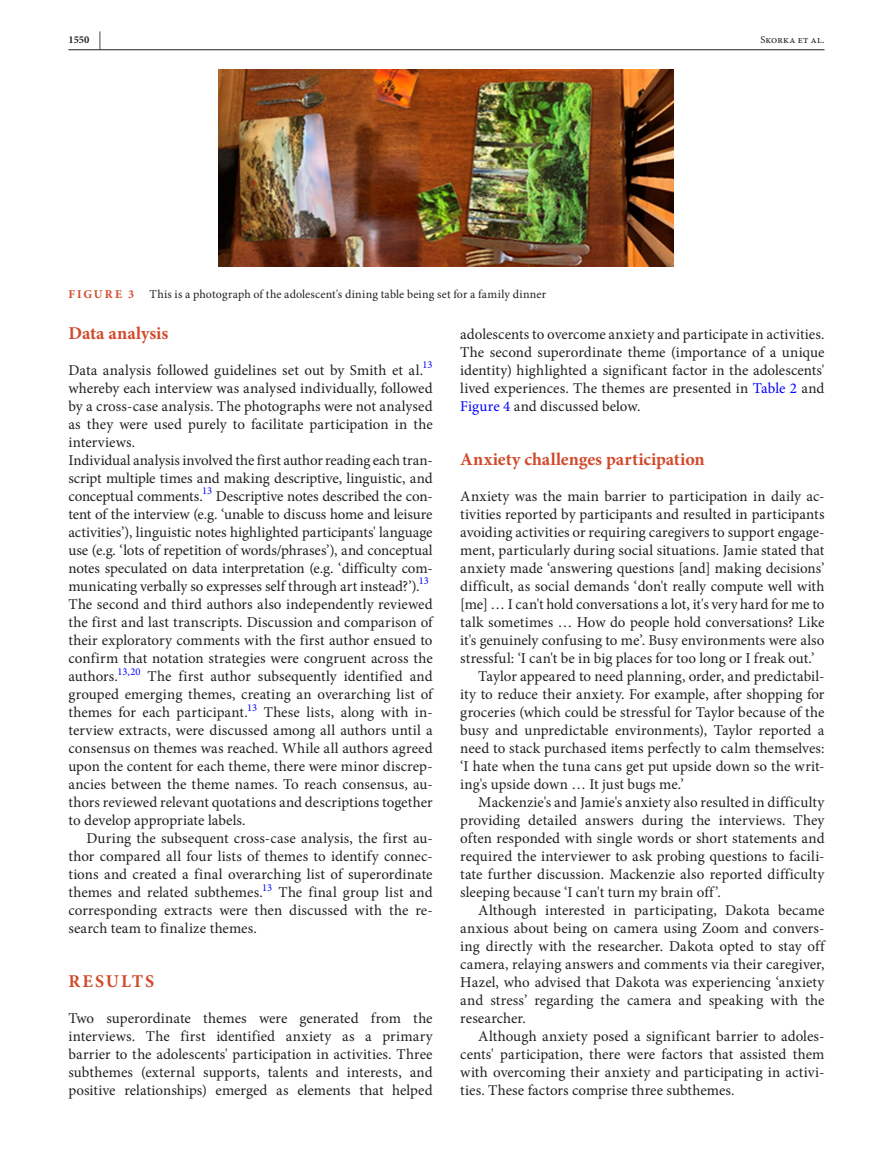
<style>
.page{position:relative;width:893px;height:1174px;background:#fff}
.page>*{position:absolute;margin:0;border:0;box-sizing:border-box;transform-origin:0 0}
.t1{font:700 18px "Minion Pro";color:#d04a2b}
.t2{font:700 18px "Minion Pro";letter-spacing:.11em;color:#d04a2b}
.t3{font:15px/18px "Minion Pro";color:#231f20;text-align:justify}
.t4{font:12px "Minion Pro";letter-spacing:.015em;color:#231f20}
.t5{font:700 12px "Minion Pro";letter-spacing:.17em;color:#d04a2b}
.t6{font:10.5px "Minion Pro";letter-spacing:-.005em;color:#00f}
.t7{font:10.5px "Minion Pro";letter-spacing:.01em;color:#231f20}
.t8{font:700 10.5px "Minion Pro";color:#231f20}
.s1{font-size:18px}
.s2{color:#00f}
</style>
<div class="page">
<hr style="left:68px;top:49px;width:756px;height:1px;background:#231f20">
<img style="left:219px;top:69px;width:455px;height:197px">
<p class="t8" style="left:68px;top:32px;width:34px">1550 <span class="s1">|</span></p>
<p class="t7" style="left:760px;top:32px;width:66px">Skorka et al.</p>
<p class="t5" style="left:69px;top:285px;width:67px">FIGURE 3</p>
<p class="t4" style="left:150px;top:286px;width:398px">This is a photograph of the adolescent's dining table being set for a family dinner</p>
<p class="t1" style="left:68px;top:321px;width:101px">Data analysis</p>
<p class="t3" style="left:68px;top:361px;width:356px">Data analysis followed guidelines set out by Smith et al.</p>
<p class="t6" style="left:423px;top:358px;width:12px">13</p>
<p class="t3" style="left:68px;top:379px;width:366px;text-align:left">whereby each interview was analysed individually, followed by a cross-case analysis. The photographs were not analysed as they were used purely to facilitate participation in the interviews.<br>Individual analysis involved the first author reading each tran&shy;script multiple times and making descriptive, linguistic, and conceptual comments.</p>
<p class="t6" style="left:202px;top:484px;width:11px">13</p>
<p class="t3" style="left:68px;top:487px;width:366px;text-indent:147px">Descriptive notes described the con&shy;tent of the interview (e.g. ‘unable to discuss home and leisure activities’), linguistic notes highlighted participants' language use (e.g. ‘lots of repetition of words/phrases’), and conceptual notes speculated on data interpretation (e.g. ‘difficulty com&shy;municating verbally so expresses self through art instead?’).</p>
<p class="t6" style="left:419px;top:574px;width:11px">13</p>
<p class="t3" style="left:68px;top:595px;width:366px">The second and third authors also independently reviewed the first and last transcripts. Discussion and comparison of their exploratory comments with the first author ensued to confirm that notation strategies were congruent across the authors.</p>
<p class="t6" style="left:117px;top:664px;width:25px">13,20</p>
<p class="t3" style="left:68px;top:667px;width:366px;text-indent:79px">The first author subsequently identified and grouped emerging themes, creating an overarching list of themes for each participant.</p>
<p class="t6" style="left:247px;top:700px;width:12px">13</p>
<p class="t3" style="left:68px;top:703px;width:366px;text-indent:195px">These lists, along with in&shy;terview extracts, were discussed among all authors until a consensus on themes was reached. While all authors agreed upon the content for each theme, there were minor discrep&shy;ancies between the theme names. To reach consensus, au&shy;thors reviewed relevant quotations and descriptions together to develop appropriate labels.</p>
<p class="t3" style="left:68px;top:829px;width:366px;text-indent:18px">During the subsequent cross-case analysis, the first au&shy;thor compared all four lists of themes to identify connec&shy;tions and created a final overarching list of superordinate themes and related subthemes.</p>
<p class="t6" style="left:262px;top:880px;width:12px">13</p>
<p class="t3" style="left:68px;top:883px;width:366px;text-indent:210px">The final group list and corresponding extracts were then discussed with the re&shy;search team to finalize themes.</p>
<p class="t2" style="left:68px;top:969px;width:87px">RESULTS</p>
<p class="t3" style="left:68px;top:1009px;width:366px">Two superordinate themes were generated from the interviews. The first identified anxiety as a primary barrier to the adolescents' participation in activities. Three subthemes (external supports, talents and interests, and positive relationships) emerged as elements that helped</p>
<p class="t3" style="left:460px;top:325px;width:366px">adolescents to overcome anxiety and participate in activities.<br>The second superordinate theme (importance of a unique identity) highlighted a significant factor in the adolescents' lived experiences. The themes are presented in <span class="s2">Table 2</span> and <span class="s2">Figure 4</span> and discussed below.</p>
<p class="t1" style="left:460px;top:447px;width:246px">Anxiety challenges participation</p>
<p class="t3" style="left:460px;top:487px;width:366px">Anxiety was the main barrier to participation in daily ac-</p>
<p class="t3" style="left:460px;top:505px;width:366px">tivities reported by participants and resulted in participants</p>
<p class="t3" style="left:460px;top:523px;width:366px">avoiding activities or requiring caregivers to support engage-</p>
<p class="t3" style="left:460px;top:541px;width:366px">ment, particularly during social situations. Jamie stated that</p>
<p class="t3" style="left:460px;top:559px;width:366px">anxiety made ‘answering questions [and] making decisions’</p>
<p class="t3" style="left:460px;top:577px;width:366px">difficult, as social demands ‘don't really compute well with</p>
<p class="t3" style="left:460px;top:595px;width:366px">[me] … I can't hold conversations a lot, it's very hard for me to</p>
<p class="t3" style="left:460px;top:613px;width:366px">talk sometimes … How do people hold conversations? Like</p>
<p class="t3" style="left:460px;top:631px;width:366px">it's genuinely confusing to me’. Busy environments were also</p>
<p class="t3" style="left:460px;top:649px;width:356px">stressful: ‘I can't be in big places for too long or I freak out.’</p>
<p class="t3" style="left:478px;top:667px;width:348px">Taylor appeared to need planning, order, and predictabil-</p>
<p class="t3" style="left:460px;top:685px;width:366px">ity to reduce their anxiety. For example, after shopping for</p>
<p class="t3" style="left:460px;top:703px;width:366px">groceries (which could be stressful for Taylor because of the</p>
<p class="t3" style="left:460px;top:721px;width:366px">busy and unpredictable environments), Taylor reported a</p>
<p class="t3" style="left:460px;top:739px;width:366px">need to stack purchased items perfectly to calm themselves:</p>
<p class="t3" style="left:460px;top:757px;width:366px">‘I hate when the tuna cans get put upside down so the writ-</p>
<p class="t3" style="left:460px;top:775px;width:225px">ing's upside down … It just bugs me.’</p>
<p class="t3" style="left:478px;top:793px;width:348px">Mackenzie's and Jamie's anxiety also resulted in difficulty</p>
<p class="t3" style="left:460px;top:811px;width:366px">providing detailed answers during the interviews. They</p>
<p class="t3" style="left:460px;top:829px;width:366px">often responded with single words or short statements and</p>
<p class="t3" style="left:460px;top:847px;width:366px">required the interviewer to ask probing questions to facili-</p>
<p class="t3" style="left:460px;top:865px;width:366px">tate further discussion. Mackenzie also reported difficulty</p>
<p class="t3" style="left:460px;top:883px;width:262px">sleeping because ‘I can't turn my brain off’.</p>
<p class="t3" style="left:478px;top:901px;width:348px">Although interested in participating, Dakota became</p>
<p class="t3" style="left:460px;top:919px;width:366px">anxious about being on camera using Zoom and convers-</p>
<p class="t3" style="left:460px;top:937px;width:366px">ing directly with the researcher. Dakota opted to stay off</p>
<p class="t3" style="left:460px;top:955px;width:366px">camera, relaying answers and comments via their caregiver,</p>
<p class="t3" style="left:460px;top:973px;width:366px">Hazel, who advised that Dakota was experiencing ‘anxiety</p>
<p class="t3" style="left:460px;top:991px;width:366px">and stress’ regarding the camera and speaking with the</p>
<p class="t3" style="left:460px;top:1009px;width:67px">researcher.</p>
<p class="t3" style="left:478px;top:1027px;width:348px">Although anxiety posed a significant barrier to adoles-</p>
<p class="t3" style="left:460px;top:1045px;width:366px">cents' participation, there were factors that assisted them</p>
<p class="t3" style="left:460px;top:1063px;width:366px">with overcoming their anxiety and participating in activi-</p>
<p class="t3" style="left:460px;top:1081px;width:276px">ties. These factors comprise three subthemes.</p>
</div>
